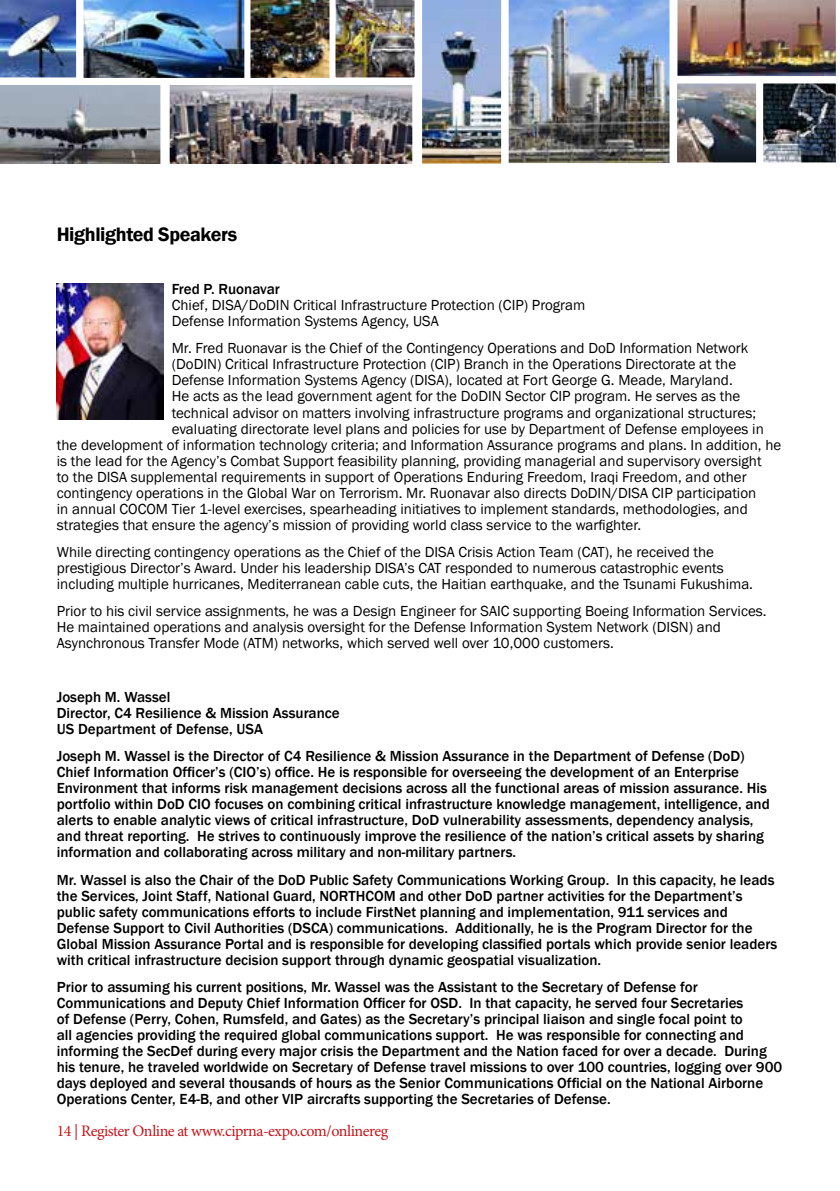
<style>
.page{position:relative;width:840px;height:1191px;background:#fff}
.page>*{position:absolute;margin:0;border:0;box-sizing:border-box;transform-origin:0 0}
.t1{font:600 20px "Franklin Gothic";letter-spacing:-.02em;color:#000}
.t2{font:16px "Minion Pro";letter-spacing:-.03em;color:#c4161c}
.t3{font:500 15px/16px "Franklin Gothic";color:#000}
.t4{font:15px/16px "Franklin Gothic";color:#000}
</style>
<div class="page">
<img style="left:0;top:0;width:836px;height:164px">
<img style="left:57px;top:284px;width:106px;height:135px">
<h1 class="t1" style="left:57px;top:222px;width:182px">Highlighted Speakers</h1>
<p class="t3" style="left:172px;top:281px;width:109px">Fred P. Ruonavar</p>
<p class="t4" style="left:172px;top:297px;width:415px">Chief, DISA/DoDIN Critical Infrastructure Protection (CIP) Program<br>Defense Information Systems Agency, USA</p>
<p class="t4" style="left:172px;top:341px;width:577px">Mr. Fred Ruonavar is the Chief of the Contingency Operations and DoD Information Network</p>
<p class="t4" style="left:172px;top:357px;width:565px">(DoDIN) Critical Infrastructure Protection (CIP) Branch in the Operations Directorate at the</p>
<p class="t4" style="left:172px;top:373px;width:562px">Defense Information Systems Agency (DISA), located at Fort George G. Meade, Maryland.</p>
<p class="t4" style="left:172px;top:389px;width:570px">He acts as the lead government agent for the DoDIN Sector CIP program. He serves as the</p>
<p class="t4" style="left:172px;top:405px;width:585px">technical advisor on matters involving infrastructure programs and organizational structures;</p>
<p class="t4" style="left:172px;top:421px;width:593px">evaluating directorate level plans and policies for use by Department of Defense employees in</p>
<p class="t4" style="left:57px;top:437px;width:725px">the development of information technology criteria; and Information Assurance programs and plans. In addition, he</p>
<p class="t4" style="left:57px;top:453px;width:706px">is the lead for the Agency’s Combat Support feasibility planning, providing managerial and supervisory oversight</p>
<p class="t4" style="left:57px;top:469px;width:691px">to the DISA supplemental requirements in support of Operations Enduring Freedom, Iraqi Freedom, and other</p>
<p class="t4" style="left:57px;top:485px;width:700px">contingency operations in the Global War on Terrorism. Mr. Ruonavar also directs DoDIN/DISA CIP participation</p>
<p class="t4" style="left:57px;top:501px;width:692px">in annual COCOM Tier 1-level exercises, spearheading initiatives to implement standards, methodologies, and</p>
<p class="t4" style="left:57px;top:517px;width:585px">strategies that ensure the agency’s mission of providing world class service to the warfighter.</p>
<p class="t4" style="left:57px;top:544px;width:697px">While directing contingency operations as the Chief of the DISA Crisis Action Team (CAT), he received the prestigious Director’s Award. Under his leadership DISA’s CAT responded to numerous catastrophic events including multiple hurricanes, Mediterranean cable cuts, the Haitian earthquake, and the Tsunami Fukushima.</p>
<p class="t4" style="left:57px;top:603px;width:711px">Prior to his civil service assignments, he was a Design Engineer for SAIC supporting Boeing Information Services.<br>He maintained operations and analysis oversight for the Defense Information System Network (DISN) and<br>Asynchronous Transfer Mode (ATM) networks, which served well over 10,000 customers.</p>
<p class="t3" style="left:57px;top:689px;width:284px">Joseph M. Wassel<br>Director, C4 Resilience &amp; Mission Assurance<br>US Department of Defense, USA</p>
<p class="t3" style="left:57px;top:748px;width:714px">Joseph M. Wassel is the Director of C4 Resilience &amp; Mission Assurance in the Department of Defense (DoD)<br>Chief Information Officer’s (CIO’s) office. He is responsible for overseeing the development of an Enterprise Environment that informs risk management decisions across all the functional areas of mission assurance. His portfolio within DoD CIO focuses on combining critical infrastructure knowledge management, intelligence, and alerts to enable analytic views of critical infrastructure, DoD vulnerability assessments, dependency analysis, and threat reporting. He strives to continuously improve the resilience of the nation’s critical assets by sharing information and collaborating across military and non-military partners.</p>
<p class="t3" style="left:57px;top:871px;width:721px">Mr. Wassel is also the Chair of the DoD Public Safety Communications Working Group. In this capacity, he leads the Services, Joint Staff, National Guard, NORTHCOM and other DoD partner activities for the Department’s public safety communications efforts to include FirstNet planning and implementation, 911 services and Defense Support to Civil Authorities (DSCA) communications. Additionally, he is the Program Director for the Global Mission Assurance Portal and is responsible for developing classified portals which provide senior leaders with critical infrastructure decision support through dynamic geospatial visualization.</p>
<p class="t3" style="left:57px;top:979px;width:726px">Prior to assuming his current positions, Mr. Wassel was the Assistant to the Secretary of Defense for Communications and Deputy Chief Information Officer for OSD. In that capacity, he served four Secretaries<br>of Defense (Perry, Cohen, Rumsfeld, and Gates) as the Secretary’s principal liaison and single focal point to<br>all agencies providing the required global communications support. He was responsible for connecting and informing the SecDef during every major crisis the Department and the Nation faced for over a decade. During his tenure, he traveled worldwide on Secretary of Defense travel missions to over 100 countries, logging over 900 days deployed and several thousands of hours as the Senior Communications Official on the National Airborne Operations Center, E4-B, and other VIP aircrafts supporting the Secretaries of Defense.</p>
<p class="t2" style="left:57px;top:1120px;width:333px">14 | Register Online at www.ciprna-expo.com/onlinereg</p>
</div>
